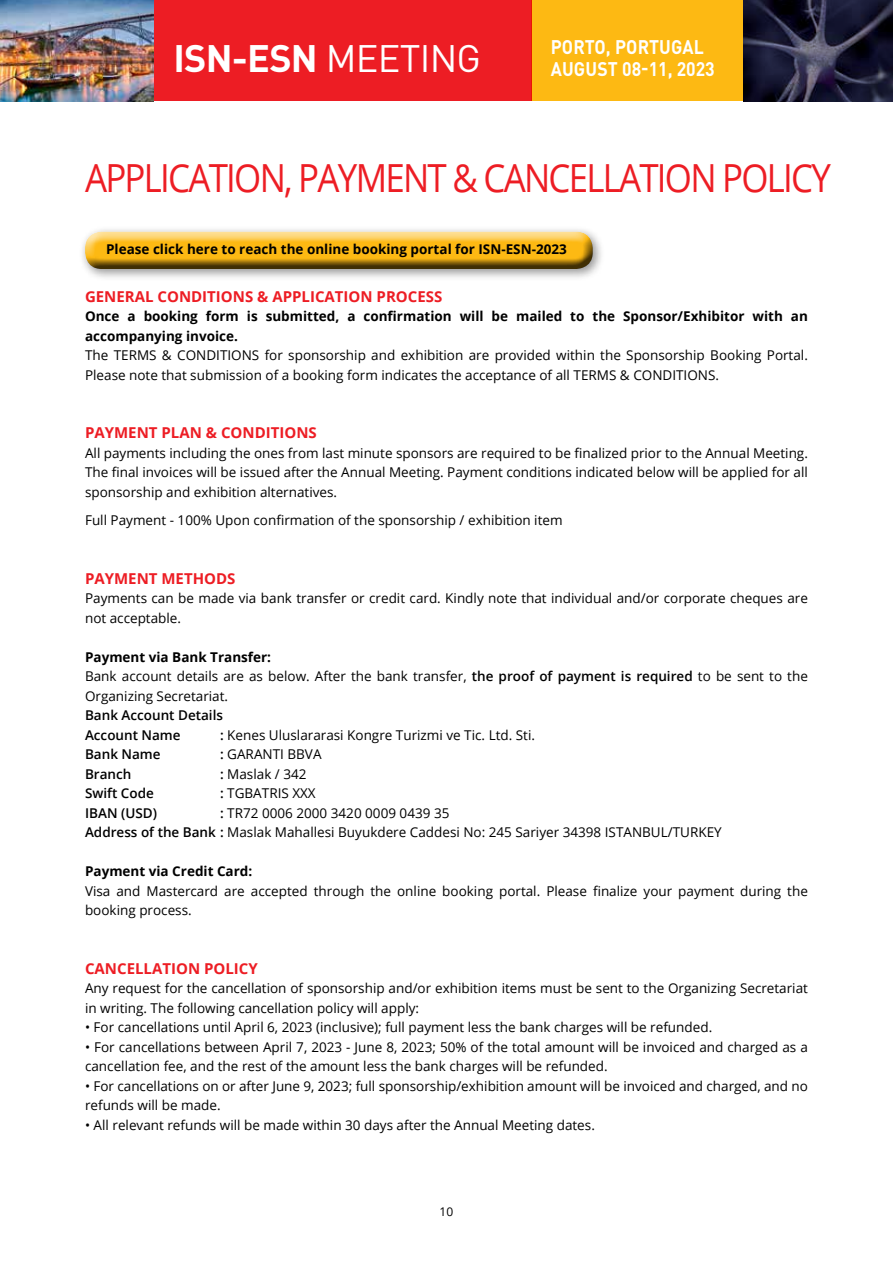
<style>
.page{position:relative;width:893px;height:1263px;background:#fff}
.page>*{position:absolute;margin:0;border:0;box-sizing:border-box;transform-origin:0 0}
.t1{font:38.7px "Open Sans";letter-spacing:-.05em;color:#ed1d24;scale:.9 1}
.t2{font:700 37.8px "DINOT";letter-spacing:-.02em;color:#fff}
.t3{font:700 19.5px "DINOT";letter-spacing:.01em;color:#fff;scale:.9 1}
.t4{font:700 15px "Open Sans";color:#ed1d24}
.t5{font:13.5px/19.5px "Open Sans";color:#000}
.t6{font:700 13.5px/19.5px "Open Sans";color:#000}
.t7{font:600 13.5px/19.5px "Open Sans";color:#000}
.t8{font:12px "Open Sans";color:#000}
.s1{font-weight:400}
.s2{font-weight:700}
.s3{font-weight:600}
</style>
<div class="page">
<svg style="left:743px;top:0;width:150px;height:101px;background:#202037"></svg>
<div style="left:0;top:0;width:531px;height:101px;background:#ed1d24"></div>
<div style="left:531px;top:0;width:212px;height:101px;background:#fdb913"></div>
<img style="left:0;top:0;width:153px;height:101px">
<div style="left:79px;top:226px;width:526px;height:55px;background:#000;opacity:.41"></div>
<div style="left:85px;top:229px;width:508px;height:30px;background:#fff;opacity:.75"></div>
<div style="left:85px;top:235px;width:508px;height:34px;background:#000;opacity:.75"></div>
<h2 class="t2" style="left:173px;top:34px;width:309px">ISN-ESN <span class="s1">MEETING</span></h2>
<h3 class="t3" style="left:551px;top:34px;width:172px">PORTO, PORTUGAL</h3>
<h3 class="t3" style="left:551px;top:56px;width:184px">AUGUST 08-11, 2023</h3>
<h1 class="t1" style="left:85px;top:151px;width:830px">APPLICATION, PAYMENT &amp; CANCELLATION POLICY</h1>
<p class="t6" style="left:106px;top:239px;width:462px">Please click here to reach the online booking portal for ISN-ESN-2023</p>
<p class="t4" style="left:85px;top:285px;width:359px">GENERAL CONDITIONS &amp; APPLICATION PROCESS</p>
<p class="t6" style="left:85px;top:306px;width:724px">Once a booking form is submitted, a confirmation will be mailed to the Sponsor/Exhibitor with an accompanying invoice.</p>
<p class="t5" style="left:85px;top:345px;width:724px">The TERMS &amp; CONDITIONS for sponsorship and exhibition are provided within the Sponsorship Booking Portal.<br>Please note that submission of a booking form indicates the acceptance of all TERMS &amp; CONDITIONS.</p>
<p class="t4" style="left:85px;top:422px;width:233px">PAYMENT PLAN &amp; CONDITIONS</p>
<p class="t5" style="left:85px;top:443px;width:724px;text-align:justify">All payments including the ones from last minute sponsors are required to be finalized prior to the Annual Meeting.<br>The final invoices will be issued after the Annual Meeting. Payment conditions indicated below will be applied for all sponsorship and exhibition alternatives.</p>
<p class="t5" style="left:85px;top:510px;width:479px">Full Payment - 100% Upon confirmation of the sponsorship / exhibition item</p>
<p class="t4" style="left:85px;top:567px;width:152px">PAYMENT METHODS</p>
<p class="t5" style="left:85px;top:588px;width:724px">Payments can be made via bank transfer or credit card. Kindly note that individual and/or corporate cheques are not acceptable.</p>
<p class="t5" style="left:85px;top:647px;width:724px"><span class="s2">Payment via Bank Transfer:<br></span>Bank account details are as below. After the bank transfer, <span class="s3">the proof of payment is required</span> to be sent to the<br>Organizing Secretariat.</p>
<p class="t7" style="left:85px;top:705px;width:139px">Bank Account Details<br>Account Name</p>
<p class="t5" style="left:220px;top:725px;width:316px"><span class="s3">:</span> Kenes Uluslararasi Kongre Turizmi ve Tic. Ltd. Sti.</p>
<p class="t7" style="left:85px;top:744px;width:77px">Bank Name</p>
<p class="t5" style="left:220px;top:744px;width:103px"><span class="s3">:</span> GARANTI BBVA</p>
<p class="t7" style="left:85px;top:764px;width:48px">Branch</p>
<p class="t5" style="left:220px;top:763px;width:88px"><span class="s3">:</span> Maslak / 342</p>
<p class="t7" style="left:85px;top:783px;width:70px">Swift Code</p>
<p class="t5" style="left:220px;top:783px;width:97px"><span class="s3">:</span> TGBATRIS XXX</p>
<p class="t7" style="left:85px;top:803px;width:73px">IBAN (USD)</p>
<p class="t5" style="left:85px;top:802px;width:638px;text-indent:135px"><span class="s3">:</span> TR72 0006 2000 3420 0009 0439 35<br><span class="s3">Address of the Bank :</span> Maslak Mahallesi Buyukdere Caddesi No: 245 Sariyer 34398 ISTANBUL/TURKEY</p>
<p class="t6" style="left:85px;top:861px;width:169px">Payment via Credit Card:</p>
<p class="t5" style="left:85px;top:880px;width:724px">Visa and Mastercard are accepted through the online booking portal. Please finalize your payment during the booking process.</p>
<p class="t4" style="left:85px;top:957px;width:174px">CANCELLATION POLICY</p>
<p class="t5" style="left:85px;top:978px;width:724px">Any request for the cancellation of sponsorship and/or exhibition items must be sent to the Organizing Secretariat in writing. The following cancellation policy will apply:</p>
<p class="t5" style="left:85px;top:1017px;width:629px">• For cancellations until April 6, 2023 (inclusive); full payment less the bank charges will be refunded.</p>
<p class="t5" style="left:85px;top:1037px;width:724px">• For cancellations between April 7, 2023 - June 8, 2023; 50% of the total amount will be invoiced and charged as a cancellation fee, and the rest of the amount less the bank charges will be refunded.</p>
<p class="t5" style="left:85px;top:1076px;width:724px">• For cancellations on or after June 9, 2023; full sponsorship/exhibition amount will be invoiced and charged, and no refunds will be made.</p>
<p class="t5" style="left:85px;top:1114px;width:511px">• All relevant refunds will be made within 30 days after the Annual Meeting dates.</p>
<p class="t8" style="left:440px;top:1203px;width:15px">10</p>
</div>
